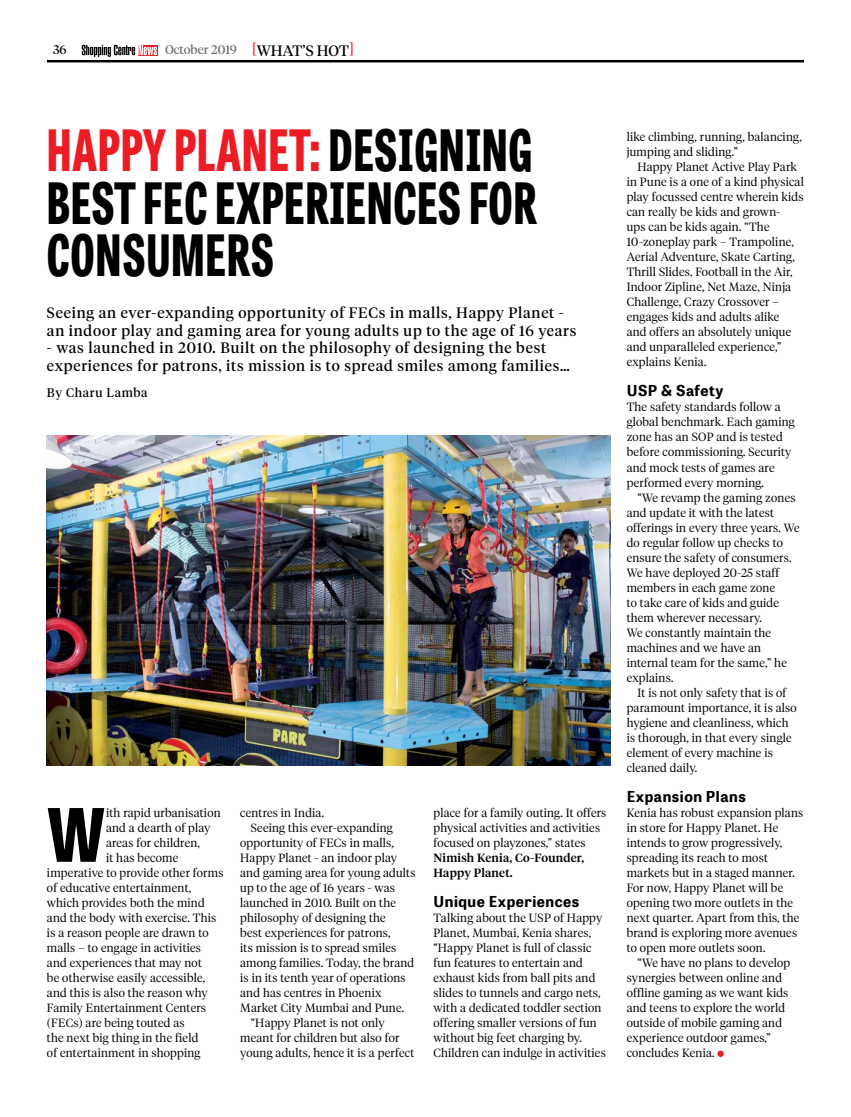
<style>
.page{position:relative;width:851px;height:1117px;background:#fff}
.page>*{position:absolute;margin:0;border:0;box-sizing:border-box;transform-origin:0 0}
.t1{font:800 73.12px "Tablet Gothic Condensed W02";color:#000}
.t2{font:800 56.62px/52.5px "Tablet Gothic Condensed W02";letter-spacing:.015em;color:#000;text-align:justify;scale:.83 1}
.t3{font:15px/17.5px "Tiempos Headline";letter-spacing:.05em;color:#000}
.t4{font:700 15px "Tablet Gothic W02";letter-spacing:.035em;color:#000}
.t5{font:12.5px "Tiempos Headline";color:#6d6e71}
.t6{font:12.5px "Tiempos Headline";letter-spacing:.05em;color:#000}
.t7{font:300 11.88px/15px "Tiempos Headline";letter-spacing:.02em;color:#000}
.t8{font:500 11.88px/15px "Tiempos Headline";letter-spacing:.02em;color:#000}
.s1{font-size:15px;color:#ed1c24}
.s2{font-size:15px;color:#000}
.s3{color:#ed1c24}
</style>
<div class="page">
<hr style="left:47px;top:60px;width:756px;height:2px;background:#000">
<svg style="left:82px;top:45px;width:75px;height:12px"></svg>
<svg style="left:717px;top:1050px;width:6px;height:6px"></svg>
<img style="left:47px;top:435px;width:563px;height:330px">
<p class="t6" style="left:53px;top:44px;width:15px">36</p>
<p class="t5" style="left:165px;top:44px;width:190px">October 2019 <span class="s1">[</span><span class="s2">WHAT’S HOT</span><span class="s1">]</span></p>
<h2 class="t2" style="left:47px;top:120px;width:591px"><span class="s3">HAPPY PLANET:</span> DESIGNING BEST FEC EXPERIENCES FOR CONSUMERS</h2>
<p class="t3" style="left:47px;top:305px;width:531px">Seeing an ever-expanding opportunity of FECs in malls, Happy Planet - an indoor play and gaming area for young adults up to the age of 16 years</p>
<p class="t3" style="left:47px;top:340px;width:524px">- was launched in 2010. Built on the philosophy of designing the best experiences for patrons, its mission is to spread smiles among families…</p>
<p class="t6" style="left:47px;top:386px;width:102px">By Charu Lamba</p>
<h1 class="t1" style="left:47px;top:778px;width:59px">W</h1>
<p class="t7" style="left:106px;top:805px;width:116px">ith rapid urbanisation</p>
<p class="t7" style="left:106px;top:820px;width:106px">and a dearth of play</p>
<p class="t7" style="left:106px;top:835px;width:95px">areas for children,</p>
<p class="t7" style="left:106px;top:850px;width:74px">it has become</p>
<p class="t7" style="left:47px;top:865px;width:178px">imperative to provide other forms</p>
<p class="t7" style="left:47px;top:880px;width:146px">of educative entertainment,</p>
<p class="t7" style="left:47px;top:895px;width:159px">which provides both the mind</p>
<p class="t7" style="left:47px;top:910px;width:171px">and the body with exercise. This</p>
<p class="t7" style="left:47px;top:925px;width:163px">is a reason people are drawn to</p>
<p class="t7" style="left:47px;top:940px;width:155px">malls – to engage in activities</p>
<p class="t7" style="left:47px;top:955px;width:156px">and experiences that may not</p>
<p class="t7" style="left:47px;top:970px;width:160px">be otherwise easily accessible,</p>
<p class="t7" style="left:47px;top:985px;width:162px">and this is also the reason why</p>
<p class="t7" style="left:47px;top:1000px;width:161px">Family Entertainment Centers</p>
<p class="t7" style="left:47px;top:1015px;width:139px">(FECs) are being touted as</p>
<p class="t7" style="left:47px;top:1030px;width:153px">the next big thing in the field</p>
<p class="t7" style="left:47px;top:1045px;width:155px">of entertainment in shopping</p>
<p class="t7" style="left:240px;top:805px;width:85px">centres in India.</p>
<p class="t7" style="left:251px;top:820px;width:143px">Seeing this ever-expanding</p>
<p class="t7" style="left:240px;top:835px;width:155px">opportunity of FECs in malls,</p>
<p class="t7" style="left:240px;top:850px;width:158px">Happy Planet - an indoor play</p>
<p class="t7" style="left:240px;top:865px;width:177px">and gaming area for young adults</p>
<p class="t7" style="left:240px;top:880px;width:156px">up to the age of 16 years - was</p>
<p class="t7" style="left:240px;top:895px;width:157px">launched in 2010. Built on the</p>
<p class="t7" style="left:240px;top:910px;width:147px">philosophy of designing the</p>
<p class="t7" style="left:240px;top:925px;width:152px">best experiences for patrons,</p>
<p class="t7" style="left:240px;top:940px;width:158px">its mission is to spread smiles</p>
<p class="t7" style="left:240px;top:955px;width:175px">among families. Today, the brand</p>
<p class="t7" style="left:240px;top:970px;width:167px">is in its tenth year of operations</p>
<p class="t7" style="left:240px;top:985px;width:143px">and has centres in Phoenix</p>
<p class="t7" style="left:240px;top:1000px;width:165px">Market City Mumbai and Pune.</p>
<p class="t7" style="left:251px;top:1015px;width:135px">“Happy Planet is not only</p>
<p class="t7" style="left:240px;top:1030px;width:161px">meant for children but also for</p>
<p class="t7" style="left:240px;top:1045px;width:175px">young adults, hence it is a perfect</p>
<p class="t7" style="left:433px;top:805px;width:174px">place for a family outing. It offers physical activities and activities focused on playzones,” states</p>
<p class="t8" style="left:433px;top:850px;width:152px">Nimish Kenia, Co-Founder,<br>Happy Planet.</p>
<p class="t4" style="left:433px;top:890px;width:147px">Unique Experiences</p>
<p class="t7" style="left:433px;top:910px;width:174px">Talking about the USP of Happy<br>Planet, Mumbai, Kenia shares, “Happy Planet is full of classic fun features to entertain and exhaust kids from ball pits and slides to tunnels and cargo nets, with a dedicated toddler section offering smaller versions of fun without big feet charging by.<br>Children can indulge in activities</p>
<p class="t7" style="left:626px;top:130px;width:176px">like climbing, running, balancing, jumping and sliding.”</p>
<p class="t7" style="left:626px;top:160px;width:179px;text-indent:11px">Happy Planet Active Play Park in Pune is a one of a kind physical play focussed centre wherein kids can really be kids and grown-<br>ups can be kids again. “The<br>10-zoneplay park – Trampoline,<br>Aerial Adventure, Skate Carting,<br>Thrill Slides, Football in the Air,<br>Indoor Zipline, Net Maze, Ninja<br>Challenge, Crazy Crossover – engages kids and adults alike<br>and offers an absolutely unique and unparalleled experience,” explains Kenia.</p>
<p class="t4" style="left:626px;top:380px;width:98px">USP &amp; Safety</p>
<p class="t7" style="left:626px;top:400px;width:169px">The safety standards follow a global benchmark. Each gaming zone has an SOP and is tested before commissioning. Security and mock tests of games are performed every morning.</p>
<p class="t7" style="left:626px;top:490px;width:174px;text-indent:11px">“We revamp the gaming zones and update it with the latest offerings in every three years. We do regular follow up checks to ensure the safety of consumers.<br>We have deployed 20-25 staff members in each game zone<br>to take care of kids and guide them wherever necessary.<br>We constantly maintain the machines and we have an internal team for the same,” he explains.</p>
<p class="t7" style="left:626px;top:685px;width:171px;text-indent:11px">It is not only safety that is of paramount importance, it is also hygiene and cleanliness, which is thorough, in that every single element of every machine is cleaned daily.</p>
<p class="t4" style="left:626px;top:785px;width:121px">Expansion Plans</p>
<p class="t7" style="left:626px;top:805px;width:178px">Kenia has robust expansion plans in store for Happy Planet. He intends to grow progressively, spreading its reach to most markets but in a staged manner.<br>For now, Happy Planet will be opening two more outlets in the next quarter. Apart from this, the brand is exploring more avenues to open more outlets soon.</p>
<p class="t7" style="left:626px;top:955px;width:165px;text-indent:11px">“We have no plans to develop synergies between online and offline gaming as we want kids and teens to explore the world outside of mobile gaming and experience outdoor games,” concludes Kenia.</p>
</div>
